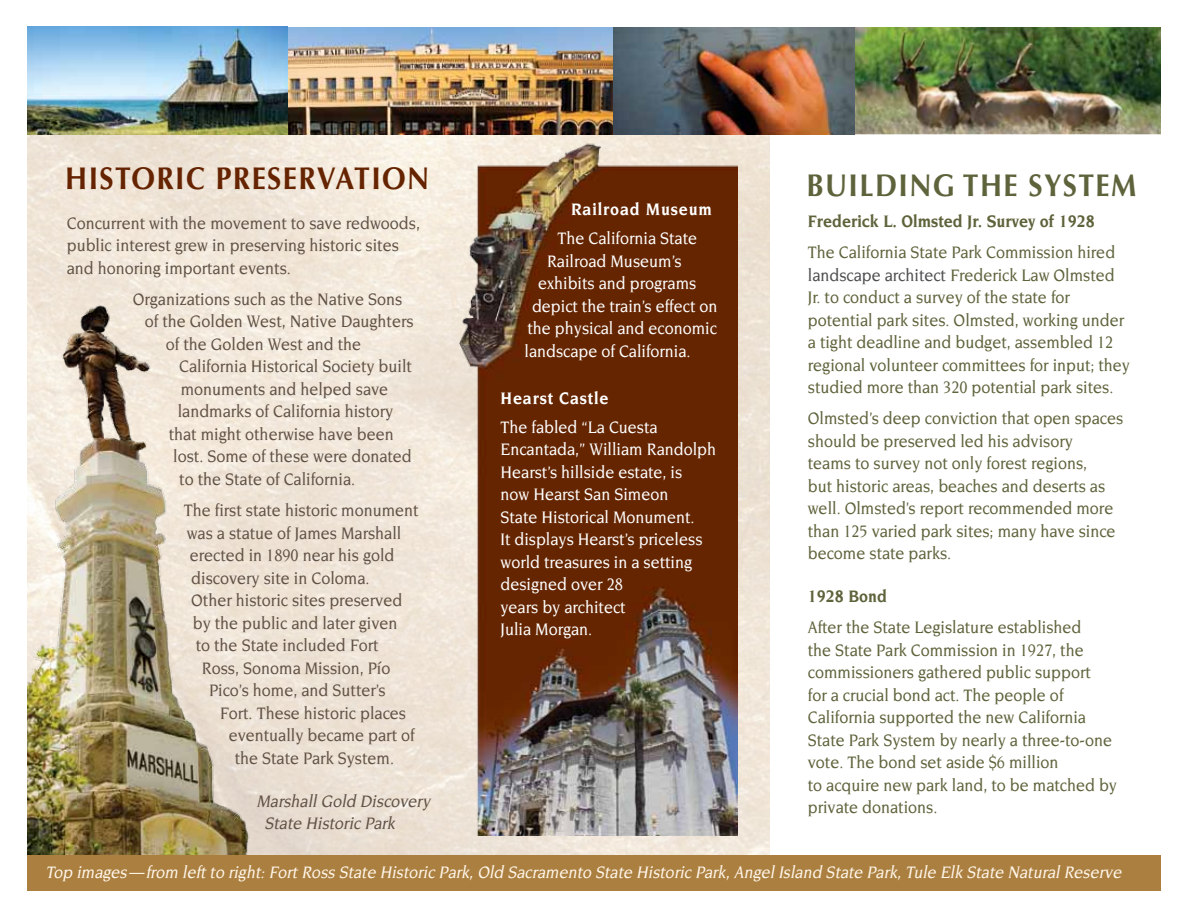
<style>
.page{position:relative;width:1188px;height:918px;background:#fff}
.page>*{position:absolute;margin:0;border:0;box-sizing:border-box;transform-origin:0 0}
.t1{font:700 31.5px "Optima LT Std";color:#652300;scale:.9 1}
.t2{font:700 31.5px "Optima LT Std";color:#5f633b;scale:.9 1}
.t3{font:500 18px/22.5px "Novarese";color:#5f633b;scale:.9 1}
.t4{font:500 18px/22.5px "Novarese";color:#615245;scale:.9 1}
.t5{font:500 18px/22.5px "Novarese";color:#fff;scale:.9 1}
.t6{font:italic 500 18px "Novarese";color:#fff6e9;scale:.9 1}
.t7{font:700 18px "Novarese";color:#5f633b;scale:.9 1}
.t8{font:italic 500 18px/21.6px "Novarese";color:#615245;scale:.9 1}
.t9{font:700 18px "Novarese";letter-spacing:.05em;color:#fff;scale:.9 1}
.s1{color:#4d4d4f}
.s2{font-family:"Myriad Pro";font-weight:400}
</style>
<div class="page">
<img style="left:27px;top:134px;width:742px;height:721px">
<img style="left:288px;top:27px;width:873px;height:107px">
<img style="left:27px;top:27px;width:261px;height:107px">
<img style="left:27px;top:305px;width:246px;height:550px">
<img style="left:435px;top:121px;width:302px;height:714px">
<div style="left:27px;top:855px;width:1134px;height:36px;background:#ab7f3f"></div>
<h1 class="t1" style="left:65px;top:160px;width:46px">HISTORIC</h1>
<h1 class="t1" style="left:216px;top:160px;width:38px">PRESER</h1>
<h1 class="t1" style="left:317px;top:160px;width:43px">VATION</h1>
<p class="t4" style="left:67px;top:212px;width:394px">Concurrent with the movement to save redwoods, public interest grew in preserving historic sites and honoring important events.</p>
<p class="t4" style="left:133px;top:288px;width:301px">Organizations such as the Native Sons</p>
<p class="t4" style="left:145px;top:310px;width:300px">of the Golden West, Native Daughters</p>
<p class="t4" style="left:166px;top:333px;width:219px">of the Golden West and the</p>
<p class="t4" style="left:179px;top:355px;width:260px">California Historical Society built</p>
<p class="t4" style="left:181px;top:378px;width:232px">monuments and helped save</p>
<p class="t4" style="left:178px;top:400px;width:241px">landmarks of California history</p>
<p class="t4" style="left:169px;top:423px;width:252px">that might otherwise have been</p>
<p class="t4" style="left:173px;top:445px;width:267px">lost. Some of these were donated</p>
<p class="t4" style="left:179px;top:468px;width:197px">to the State of California.</p>
<p class="t4" style="left:184px;top:499px;width:262px">The first state historic monument</p>
<p class="t4" style="left:187px;top:521px;width:240px">was a statue of James Marshall</p>
<p class="t4" style="left:190px;top:544px;width:229px">erected in 1890 near his gold</p>
<p class="t4" style="left:191px;top:566px;width:199px">discovery site in Coloma.</p>
<p class="t4" style="left:191px;top:589px;width:236px">Other historic sites preserved</p>
<p class="t4" style="left:193px;top:611px;width:229px">by the public and later given</p>
<p class="t4" style="left:196px;top:634px;width:205px">to the State included Fort</p>
<p class="t4" style="left:202px;top:656px;width:211px">Ross, Sonoma Mission, Pío</p>
<p class="t4" style="left:209px;top:679px;width:198px">Pico’s home, and Sutter’s</p>
<p class="t4" style="left:220px;top:701px;width:209px">Fort. These historic places</p>
<p class="t4" style="left:229px;top:724px;width:208px">eventually became part of</p>
<p class="t4" style="left:235px;top:746px;width:178px">the State Park System.</p>
<p class="t8" style="left:265px;top:790px;width:189px;text-indent:-8px">MarshallGold Discovery<br>State Historic Park</p>
<p class="t9" style="left:571px;top:199px;width:158px">Railroad Museum</p>
<p class="t5" style="left:558px;top:227px;width:157px">The California State</p>
<p class="t5" style="left:547px;top:249px;width:151px">Railroad Museum’s</p>
<p class="t5" style="left:538px;top:272px;width:177px">exhibits and programs</p>
<p class="t5" style="left:532px;top:294px;width:208px">depict the train’s effect on</p>
<p class="t5" style="left:528px;top:317px;width:212px">the physical and economic</p>
<p class="t5" style="left:525px;top:339px;width:186px">landscape of California.</p>
<p class="t9" style="left:501px;top:388px;width:121px">Hearst Castle</p>
<p class="t5" style="left:501px;top:416px;width:241px">The fabled “La Cuesta<br>Encantada,” William Randolph<br>Hearst’s hillside estate, is<br>now Hearst San Simeon<br>State Historical Monument.<br>It displays Hearst’s priceless world treasures in a setting designed over 28<br>years by architect<br>Julia Morgan.</p>
<h1 class="t2" style="left:806px;top:167px;width:123px">BUILDING</h1>
<h1 class="t2" style="left:963px;top:167px;width:21px">THE</h1>
<h1 class="t2" style="left:1029px;top:167px;width:19px">SYSTE</h1>
<h1 class="t2" style="left:1111px;top:167px;width:30px">M</h1>
<p class="t7" style="left:808px;top:211px;width:320px">Frederick L. Olmsted Jr. Survey of 1928</p>
<p class="t3" style="left:808px;top:241px;width:360px">The California State Park Commission hired <span class="s1">landscape architect</span> Frederick Law Olmsted Jr. to conduct a survey of the state for potential park sites. Olmsted, working under a tight deadline and budget, assembled 12 regional volunteer committees for input; they studied more than 320 potential park sites.</p>
<p class="t3" style="left:808px;top:407px;width:352px">Olmsted’s deep conviction that open spaces should be preserved led his advisory<br>teams to survey not only forest regions,<br>but historic areas, beaches and deserts as well. Olmsted’s report recommended more than 125 varied park sites; many have since become state parks.</p>
<p class="t7" style="left:808px;top:586px;width:90px">1928 Bond</p>
<p class="t3" style="left:808px;top:616px;width:345px">After the State Legislature established<br>the State Park Commission in 1927, the commissioners gathered public support<br>for a crucial bond act. The people of California supported the new California State Park System by nearly a three-to-one vote. The bond set aside $6 million<br>to acquire new park land, to be matched by private donations.</p>
<p class="t6" style="left:45px;top:863px;width:1201px">Top images <span class="s2">—</span> from leftto right:FortRoss State Historic Park,Old Sacramento State Historic Park,AngelIsland State Park,Tule Elk State NaturalReserve</p>
</div>
